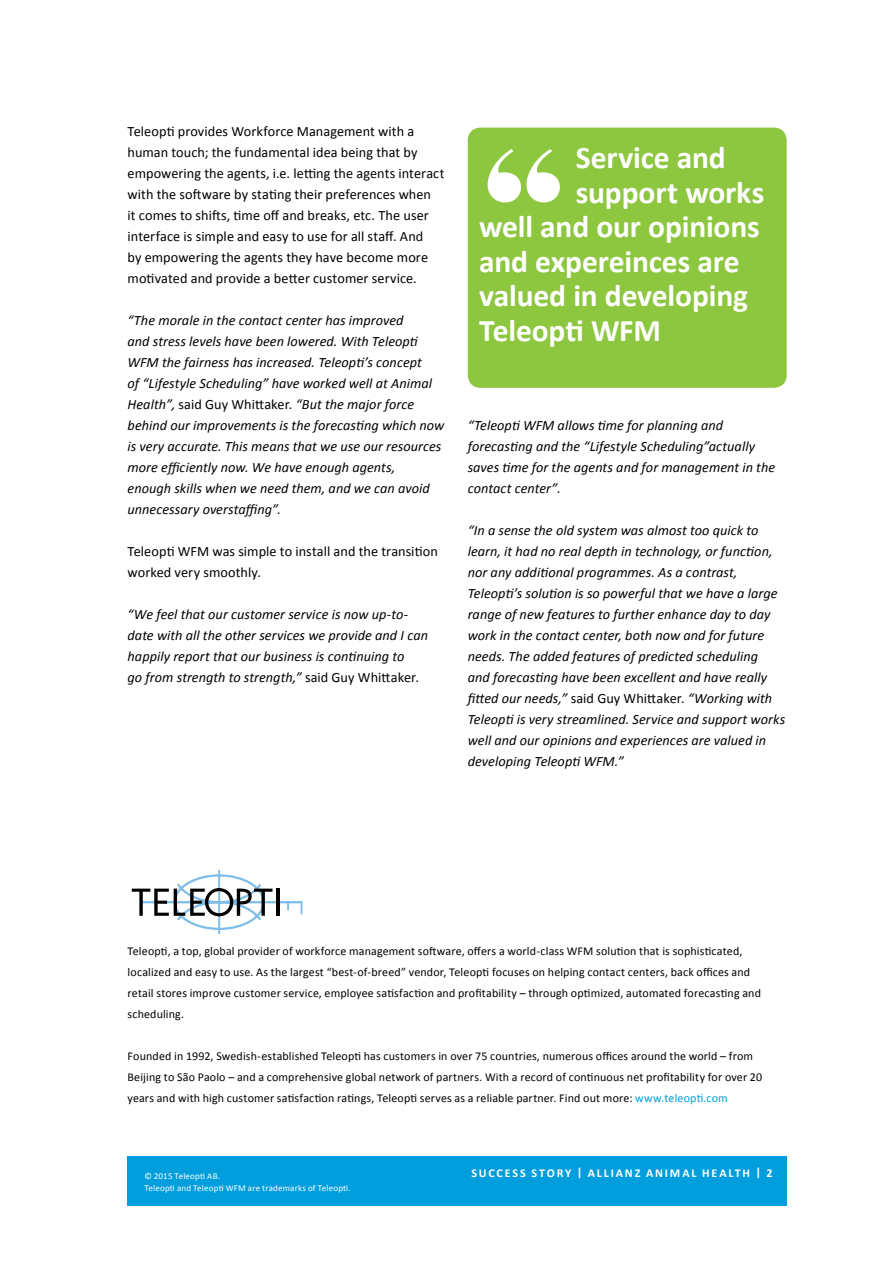
<style>
.page{position:relative;width:893px;height:1263px;background:#fff}
.page>*{position:absolute;margin:0;border:0;box-sizing:border-box;transform-origin:0 0}
.t1{font:700 31.5px "Calibri";letter-spacing:-.005em;color:#fff}
.t2{font:italic 14.25px/21px "Calibri";letter-spacing:.005em;color:#000}
.t3{font:14.25px/21px "Calibri";letter-spacing:.005em;color:#000}
.t4{font:12px/21px "Calibri";letter-spacing:.01em;color:#000}
.t5{font:700 12px "Calibri";letter-spacing:.155em;color:#fff}
.t6{font:9px/12px "Calibri";letter-spacing:.02em;color:#fff}
.s1{font-style:normal}
.s2{color:#009edc}
</style>
<div class="page">
<div style="left:128px;top:1157px;width:659px;height:49px;background:#009edc"></div>
<div style="left:468px;top:128px;width:319px;height:260px;background:#8dc63f;border-radius:13px"></div>
<svg style="left:488px;top:149px;width:72px;height:53px"></svg>
<svg style="left:287px;top:903px;width:2px;height:7px"></svg>
<hr style="left:218px;top:870px;width:2px;height:64px;background:#7ebee9">
<hr style="left:141px;top:901px;width:161px;height:2px;background:#7ebee9">
<hr style="left:276px;top:889px;width:4px;height:27px;background:#000">
<svg style="left:132px;top:873px;width:140px;height:58px"></svg>
<p class="t3" style="left:128px;top:121px;width:318px">Teleopti provides Workforce Management with a human touch; the fundamental idea being that by empowering the agents, i.e. letting the agents interact with the software by stating their preferences when<br>it comes to shifts, time off and breaks, etc. The user interface is simple and easy to use for all staff. And<br>by empowering the agents they have become more motivated and provide a better customer service.</p>
<p class="t2" style="left:128px;top:309px;width:318px">“The morale in the contact center has improved<br>and stress levels have been lowered. With Teleopti WFM the fairness has increased. Teleopti’s concept<br>of “Lifestyle Scheduling” have worked well at Animal Health”, <span class="s1">said Guy Whittaker.</span> “But the major force behind our improvements is the forecasting which now is very accurate. This means that we use our resources more efficiently now. We have enough agents,<br>enough skills when we need them, and we can avoid unnecessary overstaffing”.</p>
<p class="t3" style="left:128px;top:541px;width:312px">Teleopti WFM was simple to install and the transition worked very smoothly.</p>
<p class="t2" style="left:128px;top:603px;width:302px">“We feel that our customer service is now up-to&shy;date with all the other services we provide and I can happily report that our business is continuing to<br>go from strength to strength,” <span class="s1">said Guy Whittaker.</span></p>
<h1 class="t1" style="left:576px;top:138px;width:152px">Service and</h1>
<h1 class="t1" style="left:576px;top:172px;width:190px">support works</h1>
<h1 class="t1" style="left:479px;top:207px;width:282px">well and our opinions</h1>
<h1 class="t1" style="left:479px;top:241px;width:262px">and expereinces are</h1>
<h1 class="t1" style="left:479px;top:276px;width:271px">valued in developing</h1>
<h1 class="t1" style="left:479px;top:310px;width:183px">Teleopti WFM</h1>
<p class="t2" style="left:468px;top:414px;width:309px">“Teleopti WFM allows time for planning and forecasting and the “Lifestyle Scheduling”actually saves time for the agents and for management in the contact center”<span class="s1">.</span></p>
<p class="t2" style="left:468px;top:519px;width:319px">“In a sense the old system was almost too quick to learn, it had no real depth in technology, or function, nor any additional programmes. As a contrast, Teleopti’s solution is so powerful that we have a large range of new features to further enhance day to day work in the contact center, both now and for future needs. The added features of predicted scheduling<br>and forecasting have been excellent and have really fitted our needs,” <span class="s1">said Guy Whittaker.</span> “Working with Teleopti is very streamlined. Service and support works well and our opinions and experiences are valued in developing Teleopti WFM.”</p>
<p class="t4" style="left:128px;top:940px;width:635px">Teleopti, a top, global provider of workforce management software, offers a world-class WFM solution that is sophisticated, localized and easy to use. As the largest “best-of-breed” vendor, Teleopti focuses on helping contact centers, back offices and retail stores improve customer service, employee satisfaction and profitability – through optimized, automated forecasting and scheduling.</p>
<p class="t4" style="left:128px;top:1045px;width:636px">Founded in 1992, Swedish-established Teleopti has customers in over 75 countries, numerous offices around the world – from<br>Beijing to São Paolo – and a comprehensive global network of partners. With a record of continuous net profitability for over 20 years and with high customer satisfaction ratings, Teleopti serves as a reliable partner. Find out more: <span class="s2">www.teleopti.com</span></p>
<p class="t6" style="left:144px;top:1169px;width:208px">© 2015 Teleopti AB.<br>Teleopti and Teleopti WFM are trademarks of Teleopti.</p>
<p class="t5" style="left:471px;top:1165px;width:303px">SUCCESS STORY | ALLIANZ ANIMAL HEALTH | 2</p>
</div>
